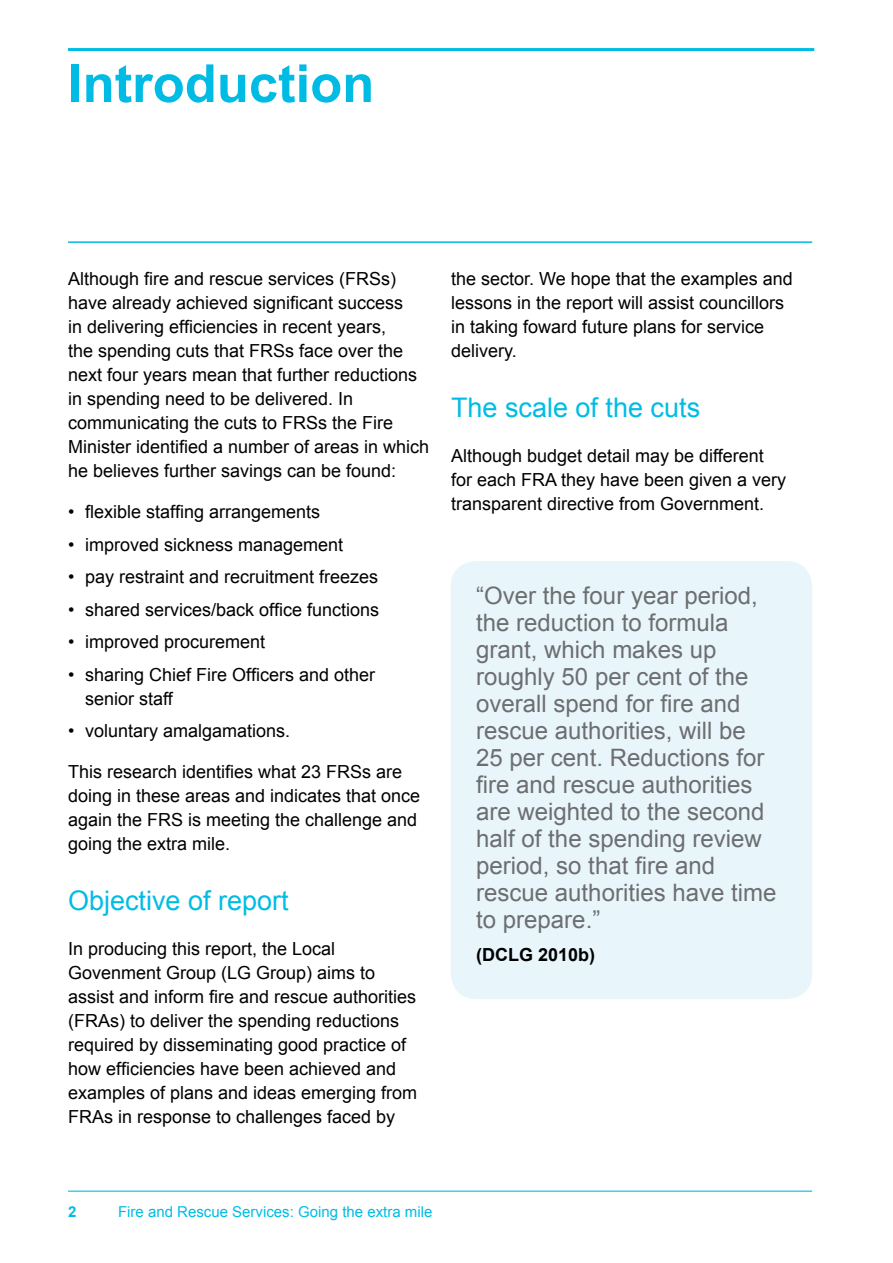
<style>
.page{position:relative;width:893px;height:1263px;background:#fff}
.page>*{position:absolute;margin:0;border:0;box-sizing:border-box;transform-origin:0 0}
.t1{font:700 52.5px "Arial";color:#00bce4}
.t2{font:27px "Arial";color:#00bce4}
.t3{font:24px/27px "Arial";color:#6d6e71}
.t4{font:18px/24px "Arial";color:#000}
.t5{font:700 18px "Arial";color:#000}
.t6{font:15px "Arial";color:#00bce4}
.t7{font:700 15px "Arial";color:#00bce4}
</style>
<div class="page">
<hr style="left:68px;top:48px;width:746px;height:3px;background:#00bce4">
<hr style="left:68px;top:241px;width:744px;height:2px;background:#00bce4">
<hr style="left:68px;top:1190px;width:744px;height:2px;background:#00bce4">
<div style="left:451px;top:561px;width:361px;height:438px;background:#e8f6fb;border-radius:26px"></div>
<h1 class="t1" style="left:68px;top:49px;width:308px">Introduction</h1>
<p class="t4" style="left:68px;top:267px;width:363px">Although fire and rescue services (FRSs) have already achieved significant success<br>in delivering efficiencies in recent years,<br>the spending cuts that FRSs face over the next four years mean that further reductions in spending need to be delivered. In communicating the cuts to FRSs the Fire Minister identified a number of areas in which he believes further savings can be found:</p>
<p class="t4" style="left:68px;top:500px;width:254px">• flexible staffing arrangements</p>
<p class="t4" style="left:68px;top:533px;width:277px">• improved sickness management</p>
<p class="t4" style="left:68px;top:565px;width:312px">• pay restraint and recruitment freezes</p>
<p class="t4" style="left:68px;top:598px;width:313px">• shared services/back office functions</p>
<p class="t4" style="left:68px;top:630px;width:199px">• improved procurement</p>
<p class="t4" style="left:85px;top:663px;width:292px;text-indent:-17px">• sharing Chief Fire Officers and other senior staff</p>
<p class="t4" style="left:68px;top:719px;width:224px">• voluntary amalgamations.</p>
<p class="t4" style="left:68px;top:760px;width:354px">This research identifies what 23 FRSs are doing in these areas and indicates that once again the FRS is meeting the challenge and going the extra mile.</p>
<h2 class="t2" style="left:68px;top:883px;width:222px">Objective of report</h2>
<p class="t4" style="left:68px;top:937px;width:351px">In producing this report, the Local Govenment Group (LG Group) aims to assist and inform fire and rescue authorities (FRAs) to deliver the spending reductions required by disseminating good practice of how efficiencies have been achieved and examples of plans and ideas emerging from FRAs in response to challenges faced by</p>
<p class="t4" style="left:451px;top:267px;width:343px">the sector. We hope that the examples and lessons in the report will assist councillors in taking foward future plans for service delivery.</p>
<h2 class="t2" style="left:451px;top:390px;width:251px">The scale of the cuts</h2>
<p class="t4" style="left:451px;top:444px;width:337px">Although budget detail may be different for each FRA they have been given a very transparent directive from Government.</p>
<p class="t3" style="left:476px;top:582px;width:302px">“Over the four year period, the reduction to formula grant, which makes up roughly 50 per cent of the overall spend for fire and rescue authorities, will be<br>25 per cent. Reductions for fire and rescue authorities are weighted to the second half of the spending review period, so that fire and rescue authorities have time to prepare.”</p>
<p class="t5" style="left:476px;top:942px;width:121px">(DCLG 2010b)</p>
<p class="t7" style="left:68px;top:1202px;width:10px">2</p>
<p class="t6" style="left:118px;top:1202px;width:316px">Fire and Rescue Services: Going the extra mile</p>
</div>
